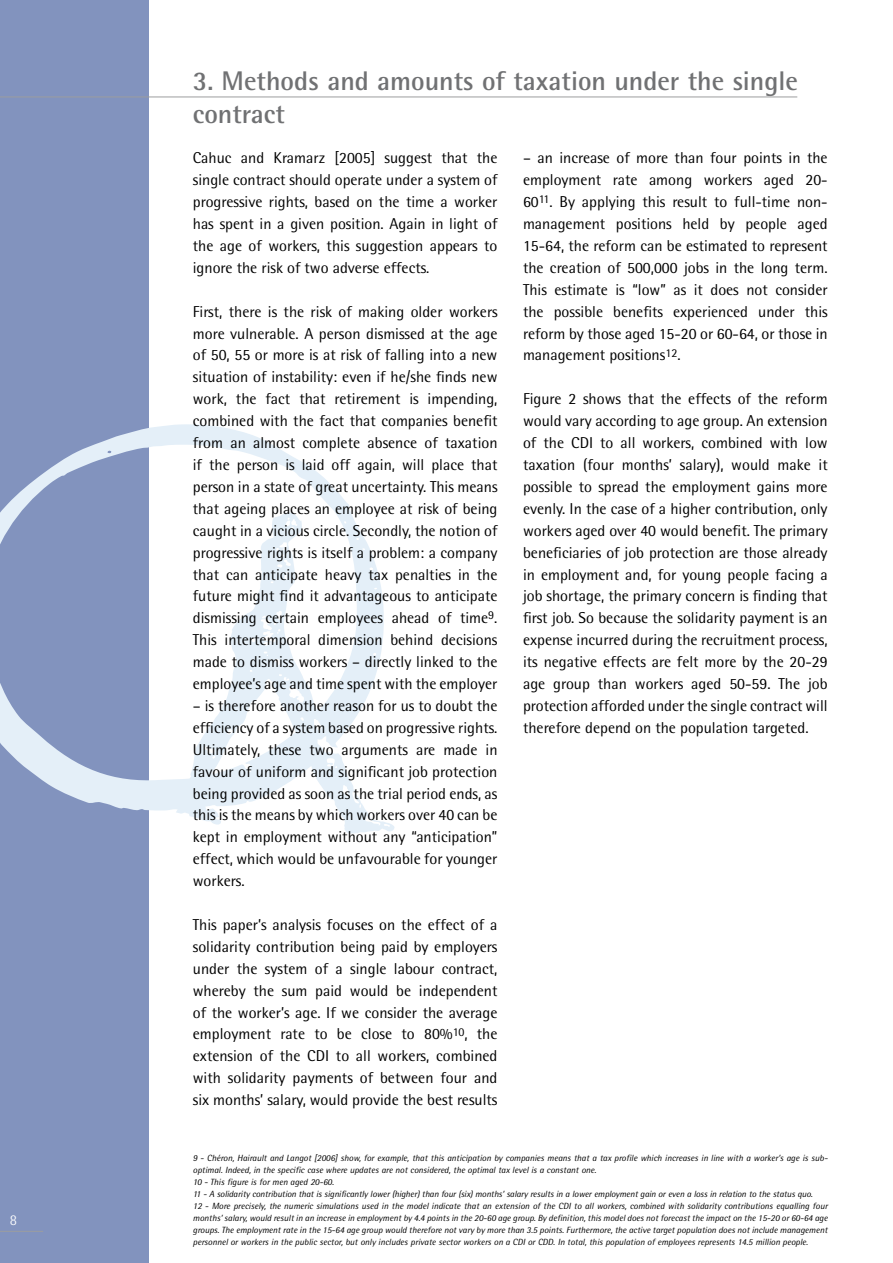
<style>
.page{position:relative;width:893px;height:1263px;background:#fff}
.page>*{position:absolute;margin:0;border:0;box-sizing:border-box;transform-origin:0 0}
.t1{font:700 27px/32.4px "Rotis Semi Sans";color:#707173}
.t2{font:15.75px/21.9px "Rotis Semi Sans";color:#000;text-align:justify}
.t3{font:italic 9px/12px "Rotis Semi Sans";color:#000}
</style>
<div class="page">
<div style="left:0;top:0;width:148px;height:1263px;background:#8293be"></div>
<svg style="left:0;top:424px;width:350px;height:387px"></svg>
<svg style="left:176px;top:511px;width:219px;height:323px"></svg>
<hr style="left:0;top:1231px;width:43px;height:1px;background:#9c9d9f">
<hr style="left:0;top:97px;width:797px;height:1px;background:#9c9d9f">
<h1 class="t1" style="left:193px;top:65px;width:607px">3. Methods and amounts of taxation under the single contract</h1>
<p class="t2" style="left:193px;top:147px;width:306px">Cahuc and Kramarz [2005] suggest that the single contract should operate under a system of progressive rights, based on the time a worker has spent in a given position. Again in light of the age of workers, this suggestion appears to ignore the risk of two adverse effects.</p>
<p class="t2" style="left:193px;top:300px;width:306px">First, there is the risk of making older workers more vulnerable. A person dismissed at the age of 50, 55 or more is at risk of falling into a new situation of instability: even if he/she finds new work, the fact that retirement is impending, combined with the fact that companies benefit from an almost complete absence of taxation if the person is laid off again, will place that person in a state of great uncertainty. This means that ageing places an employee at risk of being caught in a vicious circle. Secondly, the notion of progressive rights is itself a problem: a company that can anticipate heavy tax penalties in the future might find it advantageous to anticipate dismissing certain employees ahead of time<sup>9</sup>.<br>This intertemporal dimension behind decisions made to dismiss workers – directly linked to the employee’s age and time spent with the employer</p>
<p class="t2" style="left:193px;top:694px;width:306px">– is therefore another reason for us to doubt the efficiency of a system based on progressive rights.<br>Ultimately, these two arguments are made in favour of uniform and significant job protection being provided as soon as the trial period ends, as this is the means by which workers over 40 can be kept in employment without any “anticipation” effect, which would be unfavourable for younger workers.</p>
<p class="t2" style="left:193px;top:913px;width:306px">This paper’s analysis focuses on the effect of a solidarity contribution being paid by employers under the system of a single labour contract, whereby the sum paid would be independent of the worker’s age. If we consider the average employment rate to be close to 80%<sup>10</sup>, the extension of the CDI to all workers, combined with solidarity payments of between four and six months’ salary, would provide the best results</p>
<p class="t2" style="left:523px;top:147px;width:306px">– an increase of more than four points in the employment rate among workers aged 20- 60<sup>11</sup>. By applying this result to full-time non&shy;management positions held by people aged 15-64, the reform can be estimated to represent the creation of 500,000 jobs in the long term.<br>This estimate is “low” as it does not consider the possible benefits experienced under this reform by those aged 15-20 or 60-64, or those in management positions<sup>12</sup>.</p>
<p class="t2" style="left:523px;top:388px;width:306px">Figure 2 shows that the effects of the reform would vary according to age group. An extension of the CDI to all workers, combined with low taxation (four months’ salary), would make it possible to spread the employment gains more evenly. In the case of a higher contribution, only workers aged over 40 would benefit. The primary beneficiaries of job protection are those already in employment and, for young people facing a job shortage, the primary concern is finding that first job. So because the solidarity payment is an expense incurred during the recruitment process, its negative effects are felt more by the 20-29 age group than workers aged 50-59. The job protection afforded under the single contract will therefore depend on the population targeted.</p>
<p class="t3" style="left:193px;top:1152px;width:636px">9 - Chéron, Hairault and Langot [2006] show, for example, that this anticipation by companies means that a tax profile which increases in line with a worker’s age is sub&shy;optimal. Indeed, in the specific case where updates are not considered, the optimal tax level is a constant one.<br>10 - This figure is for men aged 20-60.<br>11 - A solidarity contribution that is significantly lower (higher) than four (six) months’ salary results in a lower employment gain or even a loss in relation to the status quo.<br>12 - More precisely, the numeric simulations used in the model indicate that an extension of the CDI to all workers, combined with solidarity contributions equalling four months’ salary, would result in an increase in employment by 4.4 points in the 20-60 age group. By definition, this model does not forecast the impact on the 15-20 or 60-64 age groups. The employment rate in the 15-64 age group would therefore not vary by more than 3.5 points. Furthermore, the active target population does not include management personnel or workers in the public sector, but only includes private sector workers on a CDI or CDD. In total, this population of employees represents 14.5 million people.</p>
</div>
